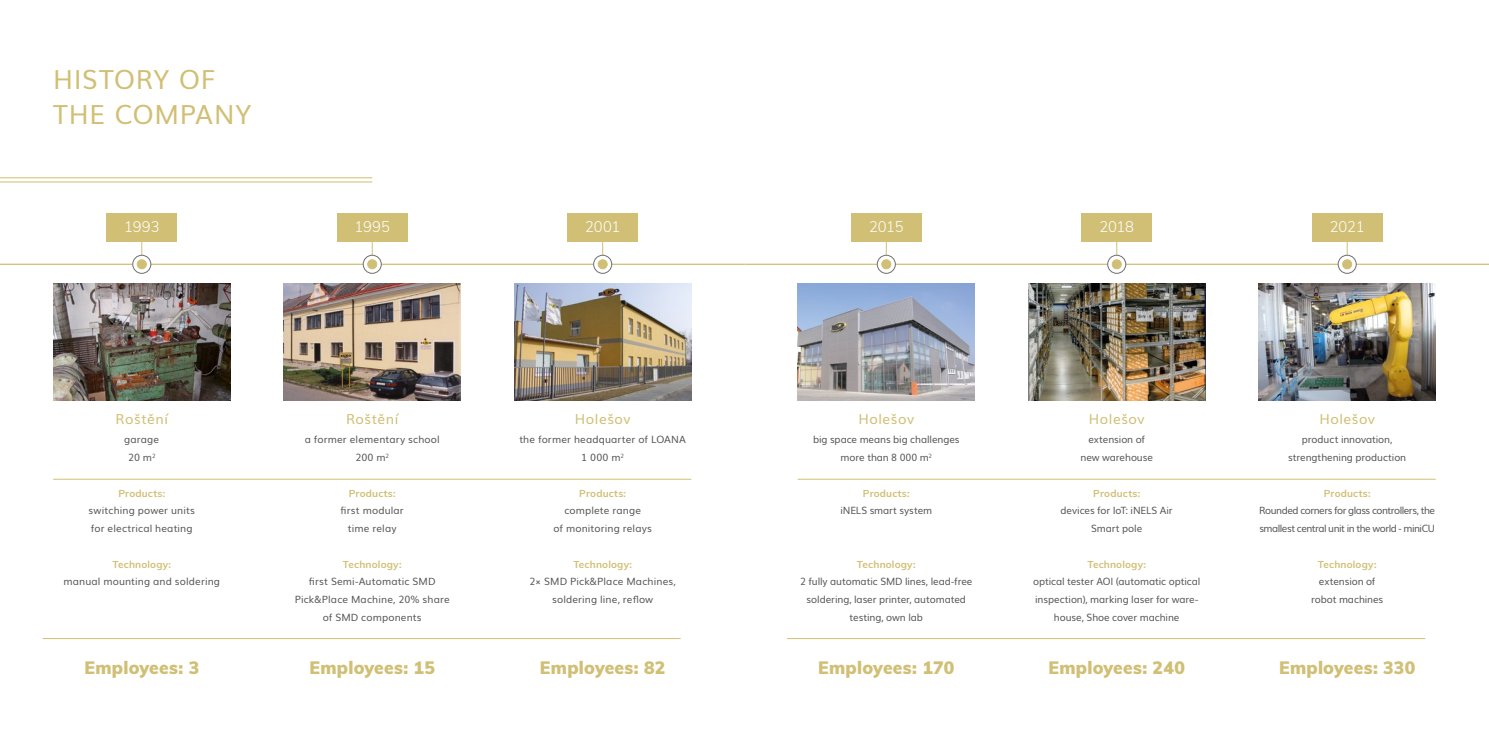
<style>
.page{position:relative;width:1489px;height:745px;background:#fff}
.page>*{position:absolute;margin:0;border:0;box-sizing:border-box;transform-origin:0 0}
.t1{font:26.25px/35.5px "Muli";letter-spacing:.025em;color:#d0bf74}
.t2{font:900 17.5px "Muli";letter-spacing:.015em;color:#d0bf74}
.t3{font:300 15px "Muli";letter-spacing:-.005em;color:#fff}
.t4{font:13.75px "Muli";letter-spacing:.04em;color:#d0bf74}
.t5{font:10px/17.8px "Muli";letter-spacing:-.005em;color:#575756;text-align:center}
.t6{font:10px/17.8px "Muli";letter-spacing:.015em;color:#575756;text-align:center}
.t7{font:700 10px "Muli";letter-spacing:.015em;color:#d0bf74}
.t8{font:10px/17.8px "Muli";letter-spacing:-.05em;color:#575756}
</style>
<div class="page">
<hr style="left:0;top:177px;width:372px;height:1px;background:#d0bf74">
<hr style="left:0;top:181px;width:372px;height:1px;background:#d0bf74">
<hr style="left:0;top:263px;width:744px;height:2px;background:#d0bf74">
<svg style="left:141px;top:241px;width:1px;height:14px"></svg>
<div style="left:337px;top:213px;width:70px;height:28px;background:#d0bf74"></div>
<svg style="left:372px;top:241px;width:1px;height:14px"></svg>
<hr style="left:53px;top:478px;width:638px;height:1px;background:#d0bf74">
<div style="left:567px;top:213px;width:71px;height:28px;background:#d0bf74"></div>
<svg style="left:602px;top:241px;width:1px;height:14px"></svg>
<img style="left:283px;top:283px;width:178px;height:117px">
<div style="left:106px;top:213px;width:71px;height:28px;background:#d0bf74"></div>
<hr style="left:43px;top:637px;width:637px;height:1px;background:#d0bf74">
<hr style="left:744px;top:263px;width:744px;height:2px;background:#d0bf74">
<svg style="left:886px;top:241px;width:1px;height:14px"></svg>
<div style="left:1081px;top:213px;width:71px;height:28px;background:#d0bf74"></div>
<svg style="left:1116px;top:241px;width:1px;height:14px"></svg>
<hr style="left:797px;top:478px;width:638px;height:1px;background:#d0bf74">
<div style="left:1311px;top:213px;width:71px;height:28px;background:#d0bf74"></div>
<svg style="left:1346px;top:241px;width:1px;height:14px"></svg>
<div style="left:850px;top:213px;width:71px;height:28px;background:#d0bf74"></div>
<hr style="left:787px;top:637px;width:637px;height:1px;background:#d0bf74">
<img style="left:53px;top:283px;width:177px;height:117px">
<img style="left:514px;top:283px;width:177px;height:117px">
<img style="left:797px;top:283px;width:177px;height:117px">
<img style="left:1028px;top:283px;width:177px;height:117px">
<img style="left:1258px;top:283px;width:177px;height:117px">
<svg style="left:593px;top:255px;width:18px;height:18px"></svg>
<div style="left:593px;top:255px;width:19px;height:18px;border:1px solid #706f6f;border-radius:50%"></div>
<div style="left:598px;top:259px;width:9px;height:9px;background:#d0bf74;border-radius:50%"></div>
<div style="left:597px;top:259px;width:10px;height:10px;border:1px solid #d0bf74;border-radius:50%"></div>
<svg style="left:133px;top:255px;width:18px;height:18px"></svg>
<div style="left:132px;top:255px;width:19px;height:18px;border:1px solid #706f6f;border-radius:50%"></div>
<div style="left:137px;top:259px;width:9px;height:9px;background:#d0bf74;border-radius:50%"></div>
<div style="left:137px;top:259px;width:10px;height:10px;border:1px solid #d0bf74;border-radius:50%"></div>
<svg style="left:363px;top:255px;width:18px;height:18px"></svg>
<div style="left:363px;top:255px;width:19px;height:18px;border:1px solid #706f6f;border-radius:50%"></div>
<div style="left:368px;top:259px;width:9px;height:9px;background:#d0bf74;border-radius:50%"></div>
<div style="left:367px;top:259px;width:10px;height:10px;border:1px solid #d0bf74;border-radius:50%"></div>
<svg style="left:1337px;top:255px;width:18px;height:18px"></svg>
<div style="left:1337px;top:255px;width:19px;height:18px;border:1px solid #706f6f;border-radius:50%"></div>
<div style="left:1342px;top:259px;width:9px;height:9px;background:#d0bf74;border-radius:50%"></div>
<div style="left:1342px;top:259px;width:9px;height:10px;border:1px solid #d0bf74;border-radius:50%"></div>
<svg style="left:877px;top:255px;width:18px;height:18px"></svg>
<div style="left:876px;top:255px;width:19px;height:18px;border:1px solid #706f6f;border-radius:50%"></div>
<div style="left:881px;top:259px;width:9px;height:9px;background:#d0bf74;border-radius:50%"></div>
<div style="left:881px;top:259px;width:10px;height:10px;border:1px solid #d0bf74;border-radius:50%"></div>
<svg style="left:1107px;top:255px;width:18px;height:18px"></svg>
<div style="left:1107px;top:255px;width:19px;height:18px;border:1px solid #706f6f;border-radius:50%"></div>
<div style="left:1112px;top:259px;width:9px;height:9px;background:#d0bf74;border-radius:50%"></div>
<div style="left:1111px;top:259px;width:10px;height:10px;border:1px solid #d0bf74;border-radius:50%"></div>
<h1 class="t1" style="left:53px;top:59px;width:200px">HISTORY OF<br>THE COMPANY</h1>
<h3 class="t3" style="left:124px;top:216px;width:37px">1993</h3>
<h3 class="t3" style="left:354px;top:216px;width:37px">1995</h3>
<h3 class="t3" style="left:585px;top:216px;width:37px">2001</h3>
<h3 class="t4" style="left:116px;top:407px;width:54px">Roštění</h3>
<p class="t5" style="left:124px;top:430px;width:37px">garage<br>20 m<sup>2</sup></p>
<p class="t7" style="left:118px;top:485px;width:48px">Products:</p>
<p class="t6" style="left:89px;top:500px;width:108px;text-align:left">switching power units for electrical heating</p>
<p class="t7" style="left:112px;top:556px;width:60px">Technology:</p>
<p class="t6" style="left:63px;top:571px;width:158px">manual mounting and soldering</p>
<h2 class="t2" style="left:84px;top:654px;width:116px">Employees: 3</h2>
<h3 class="t4" style="left:346px;top:407px;width:54px">Roštění</h3>
<p class="t6" style="left:305px;top:430px;width:136px">a former elementary school<br>200 m<sup>2</sup></p>
<p class="t7" style="left:349px;top:485px;width:48px">Products:</p>
<p class="t6" style="left:340px;top:500px;width:65px">first modular time relay</p>
<p class="t7" style="left:343px;top:556px;width:60px">Technology:</p>
<p class="t6" style="left:295px;top:571px;width:156px">first Semi-Automatic SMD<br>Pick&amp;Place Machine, 20% share of SMD components</p>
<h2 class="t2" style="left:309px;top:654px;width:127px">Employees: 15</h2>
<h3 class="t4" style="left:575px;top:407px;width:57px">Holešov</h3>
<p class="t6" style="left:519px;top:430px;width:168px">the former headquarter of LOANA<br>1 000 m<sup>2</sup></p>
<p class="t7" style="left:579px;top:485px;width:48px">Products:</p>
<p class="t6" style="left:553px;top:500px;width:100px">complete range<br>of monitoring relays</p>
<p class="t7" style="left:573px;top:556px;width:60px">Technology:</p>
<p class="t5" style="left:529px;top:571px;width:148px">2× SMD Pick&amp;Place Machines, soldering line, reflow</p>
<h2 class="t2" style="left:540px;top:654px;width:127px">Employees: 82</h2>
<h3 class="t3" style="left:869px;top:216px;width:36px">2015</h3>
<h3 class="t3" style="left:1099px;top:216px;width:36px">2018</h3>
<h3 class="t3" style="left:1329px;top:216px;width:36px">2021</h3>
<h3 class="t4" style="left:858px;top:407px;width:57px">Holešov</h3>
<p class="t5" style="left:813px;top:430px;width:148px">big space means big challenges more than 8 000 m<sup>2</sup></p>
<p class="t7" style="left:862px;top:485px;width:48px">Products:</p>
<p class="t5" style="left:840px;top:500px;width:93px">iNELS smart system</p>
<p class="t7" style="left:857px;top:556px;width:60px">Technology:</p>
<p class="t5" style="left:800px;top:571px;width:174px">2 fully automatic SMD lines, lead-free soldering, laser printer, automated testing, own lab</p>
<h2 class="t2" style="left:818px;top:654px;width:138px">Employees: 170</h2>
<h3 class="t4" style="left:1088px;top:407px;width:57px">Holešov</h3>
<p class="t5" style="left:1080px;top:430px;width:74px">extension of new warehouse</p>
<p class="t7" style="left:1093px;top:485px;width:48px">Products:</p>
<p class="t5" style="left:1060px;top:500px;width:114px">devices for IoT: iNELS Air<br>Smart pole</p>
<p class="t7" style="left:1087px;top:556px;width:60px">Technology:</p>
<p class="t5" style="left:1033px;top:571px;width:168px">optical tester AOI (automatic optical inspection), marking laser for ware&shy;house, Shoe cover machine</p>
<h2 class="t2" style="left:1048px;top:654px;width:138px">Employees: 240</h2>
<h3 class="t4" style="left:1319px;top:407px;width:57px">Holešov</h3>
<p class="t5" style="left:1287px;top:430px;width:120px">product innovation, strengthening production</p>
<p class="t7" style="left:1323px;top:485px;width:48px">Products:</p>
<p class="t8" style="left:1259px;top:500px;width:177px">Rounded corners for glass controllers, the smallest central unit in the world - miniCU</p>
<p class="t7" style="left:1317px;top:556px;width:60px">Technology:</p>
<p class="t5" style="left:1310px;top:571px;width:74px">extension of robot machines</p>
<h2 class="t2" style="left:1278px;top:654px;width:138px">Employees: 330</h2>
</div>
